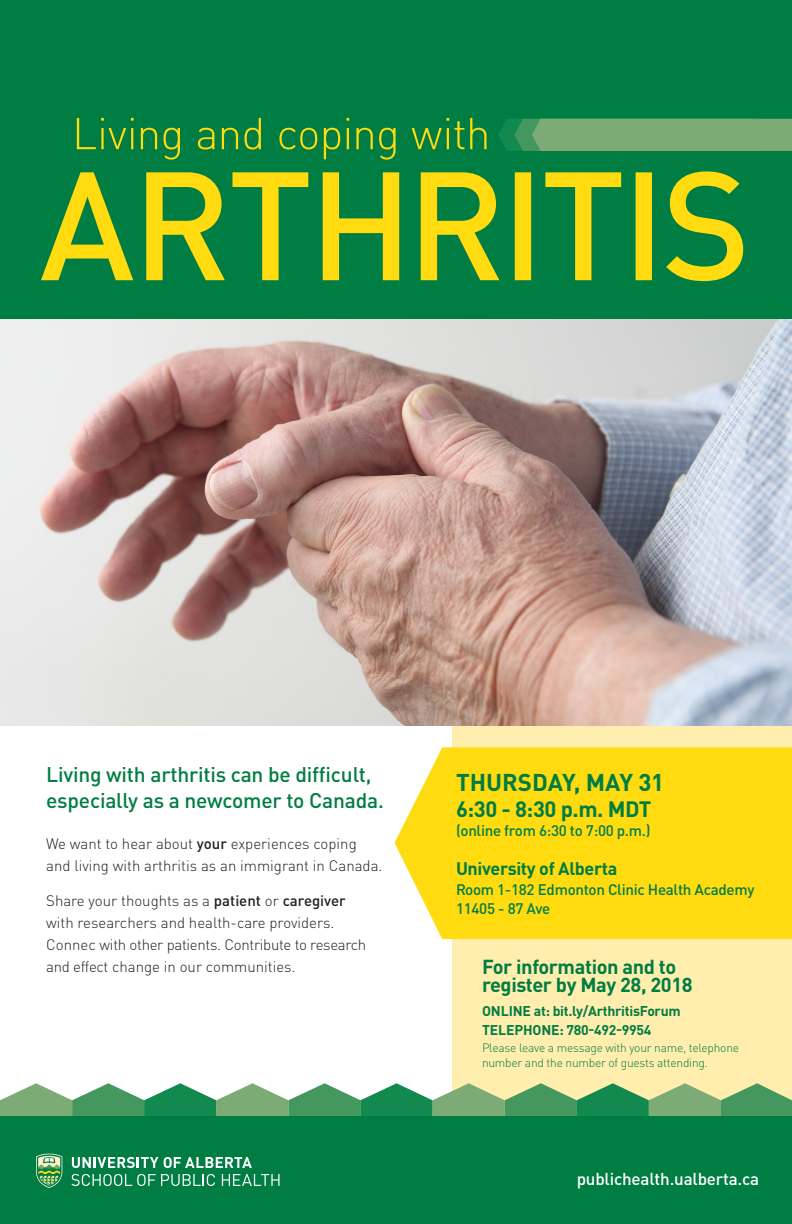
<style>
.page{position:relative;width:792px;height:1224px;background:#fff}
.page>*{position:absolute;margin:0;border:0;box-sizing:border-box;transform-origin:0 0}
.t1{font:700 24px "DIN Pro";color:#007d43}
.t2{font:700 22px "DIN Pro";letter-spacing:-.02em;color:#007d43}
.t3{font:500 21px/25.2px "DIN Pro";letter-spacing:-.01em;color:#007d43}
.t4{font:700 20px/18px "DIN Pro";letter-spacing:-.02em;color:#007d43}
.t5{font:700 18px "DIN Pro";letter-spacing:-.02em;color:#007d43}
.t6{font:500 17px "DIN Pro";letter-spacing:-.01em;color:#fff}
.t7{font:500 15.2px "DIN Pro";letter-spacing:-.02em;color:#007d43}
.t8{font:300 15px/22px "DIN Pro";color:#231f20}
.t9{font:700 14px "DIN Pro";letter-spacing:-.02em;color:#007d43}
.t10{font:300 12px/15px "DIN Pro";letter-spacing:-.02em;color:#007d43}
.s1{font-weight:500}
</style>
<div class="page">
<div style="left:452px;top:713px;width:340px;height:403px;background:#ffeeae"></div>
<div style="left:394px;top:747px;width:398px;height:192px;background:#ffdb0f"></div>
<div style="left:0;top:0;width:792px;height:319px;background:#007d43"></div>
<svg style="left:41px;top:171px;width:702px;height:110px"></svg>
<svg style="left:77px;top:118px;width:410px;height:42px"></svg>
<svg style="left:498px;top:119px;width:294px;height:32px;background:#70a771"></svg>
<img style="left:0;top:319px;width:792px;height:407px">
<div style="left:0;top:1116px;width:792px;height:108px;background:#007d43"></div>
<svg style="left:0;top:1083px;width:792px;height:105px"></svg>
<p class="t3" style="left:46px;top:760px;width:339px">Living with arthritis can be difficult, especially as a newcomer to Canada.</p>
<p class="t8" style="left:46px;top:831px;width:338px">We want to hear about <span class="s1">your</span> experiences coping and living with arthritis as an immigrant in Canada.</p>
<p class="t8" style="left:46px;top:889px;width:322px">Share your thoughts as a <span class="s1">patient</span> or <span class="s1">caregiver </span>with researchers and health-care providers.<br>Connec with other patients. Contribute to research and effect change in our communities.</p>
<p class="t1" style="left:456px;top:762px;width:210px">THURSDAY, MAY 31</p>
<p class="t2" style="left:456px;top:791px;width:197px">6:30 - 8:30 p.m. MDT</p>
<p class="t7" style="left:456px;top:819px;width:196px">(online from 6:30 to 7:00 p.m.)</p>
<p class="t5" style="left:456px;top:854px;width:163px">University of Alberta</p>
<p class="t7" style="left:456px;top:877px;width:300px">Room 1-182 Edmonton Clinic Health Academy</p>
<p class="t7" style="left:456px;top:897px;width:96px">11405 - 87 Ave</p>
<p class="t4" style="left:482px;top:955px;width:212px">For information and to register by May 28, 2018</p>
<p class="t9" style="left:482px;top:999px;width:200px">ONLINE at: bit.ly/ArthritisForum</p>
<p class="t9" style="left:482px;top:1018px;width:171px">TELEPHONE: 780-492-9954</p>
<p class="t10" style="left:482px;top:1039px;width:259px">Please leave a message with your name, telephone number and the number of guests attending.</p>
<p class="t6" style="left:577px;top:1165px;width:184px">publichealth.ualberta.ca</p>
</div>
